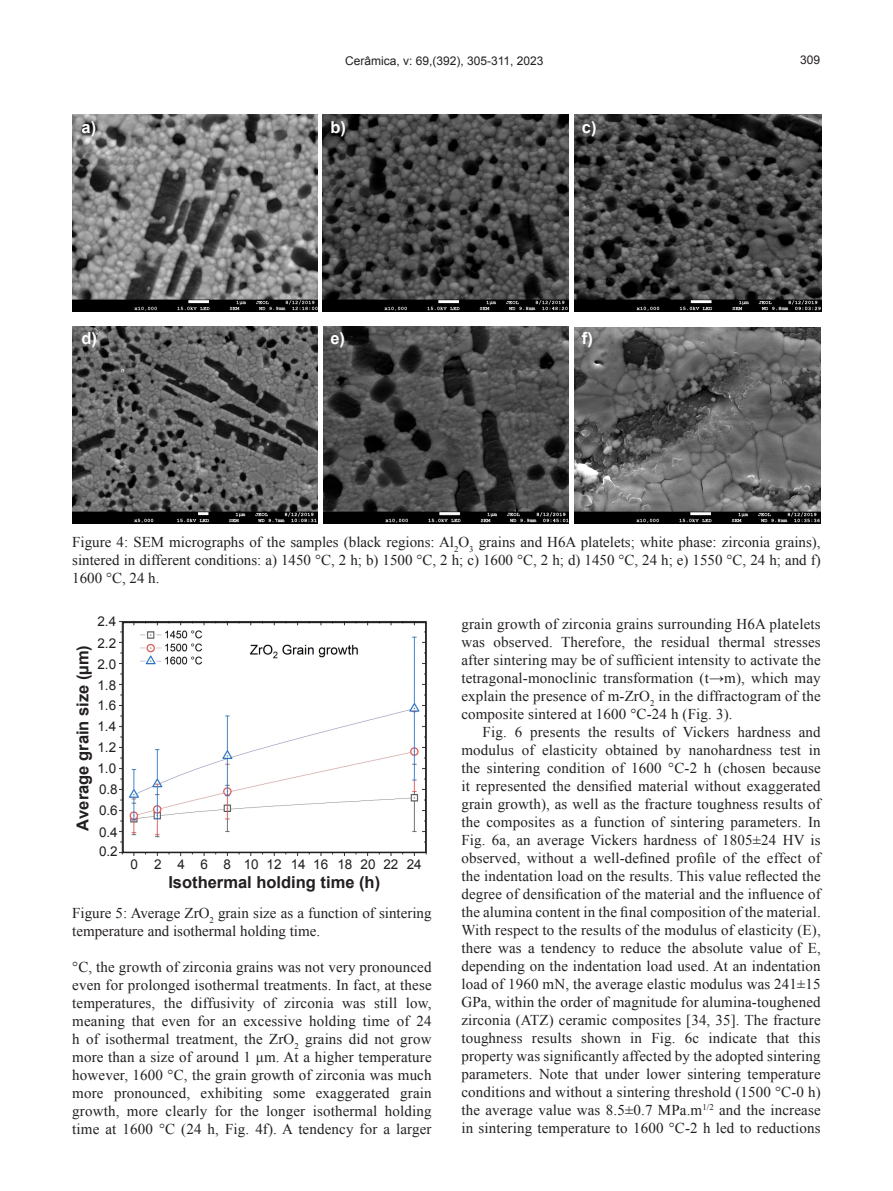
<style>
.page{position:relative;width:893px;height:1191px;background:#fff}
.page>*{position:absolute;margin:0;border:0;box-sizing:border-box;transform-origin:0 0}
.t1{font:700 16.5px "Arial";color:#231f20}
.t2{font:700 16.5px "Arial";color:#fff}
.t3{font:15px/18px "Times New Roman";letter-spacing:.01em;color:#231f20;text-align:justify}
.t4{font:13.5px "Arial";color:#231f20}
.t5{font:12px "Arial";color:#231f20}
</style>
<div class="page">
<img style="left:72px;top:115px;width:246px;height:197px">
<img style="left:323px;top:115px;width:246px;height:197px">
<img style="left:575px;top:115px;width:246px;height:197px">
<img style="left:72px;top:327px;width:246px;height:196px">
<img style="left:324px;top:327px;width:245px;height:197px">
<img style="left:575px;top:327px;width:245px;height:196px">
<img style="left:119px;top:621px;width:308px;height:235px">
<div style="left:122px;top:621px;width:305px;height:232px;border:2px solid #231f20"></div>
<p class="t2" style="left:81px;top:116px;width:16px">a)</p>
<p class="t2" style="left:81px;top:328px;width:17px">d)</p>
<p class="t5" style="left:345px;top:53px;width:200px">Cerâmica, v: 69,(392), 305-311, 2023</p>
<p class="t5" style="left:800px;top:51px;width:22px">309</p>
<p class="t2" style="left:330px;top:116px;width:17px">b)</p>
<p class="t2" style="left:582px;top:116px;width:16px">c)</p>
<p class="t2" style="left:330px;top:328px;width:16px">e)</p>
<p class="t2" style="left:582px;top:328px;width:12px">f)</p>
<p class="t3" style="left:72px;top:532px;width:750px">Figure 4: SEM micrographs of the samples (black regions: Al<sub>2</sub>O<sub>3</sub> grains and H6A platelets; white phase: zirconia grains), sintered in different conditions: a) 1450 °C, 2 h; b) 1500 °C, 2 h; c) 1600 °C, 2 h; d) 1450 °C, 24 h; e) 1550 °C, 24 h; and f)<br>1600 °C, 24 h.</p>
<p class="t4" style="left:97px;top:612px;width:20px">2.4</p>
<p class="t4" style="left:97px;top:634px;width:20px">2.2</p>
<p class="t4" style="left:97px;top:655px;width:20px">2.0</p>
<p class="t4" style="left:97px;top:676px;width:20px">1.8</p>
<p class="t4" style="left:97px;top:697px;width:20px">1.6</p>
<p class="t4" style="left:97px;top:717px;width:20px">1.4</p>
<p class="t4" style="left:97px;top:738px;width:20px">1.2</p>
<p class="t4" style="left:97px;top:759px;width:20px">1.0</p>
<p class="t4" style="left:99px;top:780px;width:20px">0.8</p>
<p class="t4" style="left:99px;top:801px;width:20px">0.6</p>
<p class="t4" style="left:99px;top:823px;width:20px">0.4</p>
<p class="t4" style="left:99px;top:842px;width:20px">0.2</p>
<p class="t1" style="left:72px;top:830px;width:187px;rotate:-90deg">Average grain size (µm)</p>
<p class="t4" style="left:131px;top:855px;width:9px">0</p>
<p class="t4" style="left:154px;top:855px;width:9px">2</p>
<p class="t4" style="left:177px;top:855px;width:9px">4</p>
<p class="t4" style="left:201px;top:855px;width:9px">6</p>
<p class="t4" style="left:223px;top:855px;width:9px">8</p>
<p class="t4" style="left:244px;top:855px;width:17px">10</p>
<p class="t4" style="left:267px;top:855px;width:17px">12</p>
<p class="t4" style="left:291px;top:855px;width:17px">14</p>
<p class="t4" style="left:313px;top:855px;width:17px">16</p>
<p class="t4" style="left:337px;top:855px;width:17px">18</p>
<p class="t4" style="left:361px;top:855px;width:17px">20</p>
<p class="t4" style="left:383px;top:855px;width:17px">22</p>
<p class="t4" style="left:407px;top:855px;width:17px">24</p>
<p class="t1" style="left:168px;top:871px;width:213px">Isothermal holding time (h)</p>
<p class="t3" style="left:72px;top:904px;width:361px">Figure 5: Average ZrO<sub>2</sub> grain size as a function of sintering temperature and isothermal holding time.</p>
<p class="t3" style="left:72px;top:957px;width:361px">°C, the growth of zirconia grains was not very pronounced even for prolonged isothermal treatments. In fact, at these temperatures, the diffusivity of zirconia was still low, meaning that even for an excessive holding time of 24 h of isothermal treatment, the ZrO<sub>2</sub> grains did not grow more than a size of around 1 μm. At a higher temperature however, 1600 °C, the grain growth of zirconia was much more pronounced, exhibiting some exaggerated grain growth, more clearly for the longer isothermal holding time at 1600 °C (24 h, Fig. 4f). A tendency for a larger</p>
<p class="t3" style="left:461px;top:615px;width:361px">grain growth of zirconia grains surrounding H6A platelets was observed. Therefore, the residual thermal stresses after sintering may be of sufficient intensity to activate the tetragonal-monoclinic transformation (t→m), which may explain the presence of m-ZrO<sub>2</sub> in the diffractogram of the composite sintered at 1600 °C-24 h (Fig. 3).</p>
<p class="t3" style="left:461px;top:723px;width:361px;text-indent:21px">Fig. 6 presents the results of Vickers hardness and modulus of elasticity obtained by nanohardness test in the sintering condition of 1600 °C-2 h (chosen because it represented the densified material without exaggerated grain growth), as well as the fracture toughness results of the composites as a function of sintering parameters. In Fig. 6a, an average Vickers hardness of 1805±24 HV is observed, without a well-defined profile of the effect of the indentation load on the results. This value reflected the degree of densification of the material and the influence of the alumina content in the final composition of the material.<br>With respect to the results of the modulus of elasticity (E), there was a tendency to reduce the absolute value of E, depending on the indentation load used. At an indentation load of 1960 mN, the average elastic modulus was 241±15<br>GPa, within the order of magnitude for alumina-toughened zirconia (ATZ) ceramic composites [34, 35]. The fracture toughness results shown in Fig. 6c indicate that this property was significantly affected by the adopted sintering parameters. Note that under lower sintering temperature conditions and without a sintering threshold (1500 °C-0 h) the average value was 8.5±0.7 MPa.m<sup>1/2</sup> and the increase in sintering temperature to 1600 °C-2 h led to reductions</p>
</div>
